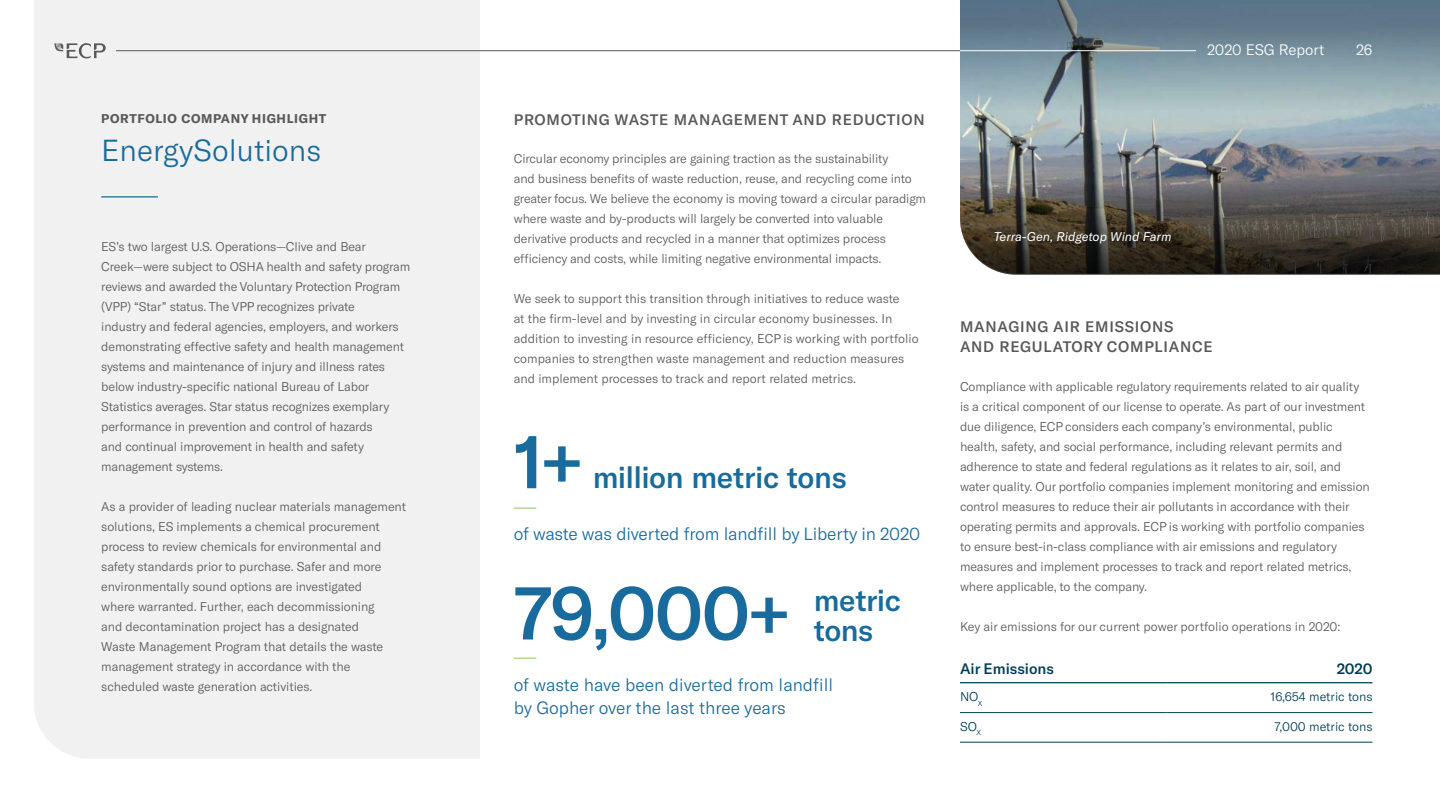
<style>
.page{position:relative;width:1440px;height:810px;background:#fff}
.page>*{position:absolute;margin:0;border:0;box-sizing:border-box;transform-origin:0 0}
.t1{font:500 75px "GT America";color:#186b9c}
.t2{font:500 30px/30px "GT America";letter-spacing:-.015em;color:#186b9c}
.t3{font:300 30px "GT America";color:#186b9c}
.t4{font:300 17.5px/22.5px "GT America";letter-spacing:-.01em;color:#186b9c}
.t5{font:500 15px/20px "GT America";letter-spacing:.05em;color:#58595b}
.t6{font:500 15px "GT America";color:#003e56}
.t7{font:300 15px "GT America";color:#fff}
.t8{font:300 12.5px/20px "GT America";letter-spacing:-.01em;color:#58595b}
.t9{font:300 12.5px "GT America";color:#003e56}
.t10{font:italic 12.5px "GT America";color:#fff}
.t11{font:700 12.5px "GT America";letter-spacing:.05em;color:#58595b}
</style>
<div class="page">
<svg style="left:514px;top:508px;width:22px;height:1px"></svg>
<svg style="left:514px;top:658px;width:22px;height:1px"></svg>
<hr style="left:960px;top:682px;width:206px;height:1px;background:#003e56">
<hr style="left:1166px;top:682px;width:206px;height:1px;background:#003e56">
<hr style="left:960px;top:712px;width:206px;height:1px;background:#003e56">
<hr style="left:1166px;top:712px;width:206px;height:1px;background:#003e56">
<hr style="left:960px;top:742px;width:206px;height:1px;background:#003e56">
<hr style="left:1166px;top:742px;width:206px;height:1px;background:#003e56">
<div style="left:34px;top:0;width:446px;height:759px;background:#f1f1f2"></div>
<hr style="left:101px;top:196px;width:57px;height:2px;background:#186b9c">
<img style="left:960px;top:119px;width:480px;height:156px">
<svg style="left:960px;top:0;width:480px;height:119px;background:#7f96a1"></svg>
<svg style="left:54px;top:43px;width:52px;height:15px"></svg>
<hr style="left:116px;top:50px;width:844px;height:1px;background:#58595b">
<hr style="left:960px;top:50px;width:236px;height:1px;background:#fff">
<p class="t11" style="left:101px;top:110px;width:227px">PORTFOLIO COMPANY HIGHLIGHT</p>
<h2 class="t3" style="left:101px;top:133px;width:221px">EnergySolutions</h2>
<p class="t8" style="left:101px;top:237px;width:311px">ES’s two largest U.S. Operations—Clive and Bear Creek—were subject to OSHA health and safety program reviews and awarded the Voluntary Protection Program (VPP) “Star” status. The VPP recognizes private<br>industry and federal agencies, employers, and workers demonstrating effective safety and health management systems and maintenance of injury and illness rates below industry-specific national Bureau of Labor Statistics averages. Star status recognizes exemplary performance in prevention and control of hazards<br>and continual improvement in health and safety management systems.</p>
<p class="t8" style="left:101px;top:497px;width:306px">As a provider of leading nuclear materials management solutions, ES implements a chemical procurement process to review chemicals for environmental and safety standards prior to purchase. Safer and more environmentally sound options are investigated<br>where warranted. Further, each decommissioning<br>and decontamination project has a designated<br>Waste Management Program that details the waste management strategy in accordance with the scheduled waste generation activities.</p>
<p class="t5" style="left:514px;top:109px;width:413px">PROMOTING WASTE MANAGEMENT AND REDUCTION</p>
<p class="t8" style="left:514px;top:149px;width:414px">Circular economy principles are gaining traction as the sustainability<br>and business benefits of waste reduction, reuse, and recycling come into greater focus. We believe the economy is moving toward a circular paradigm where waste and by-products will largely be converted into valuable derivative products and recycled in a manner that optimizes process efficiency and costs, while limiting negative environmental impacts.</p>
<p class="t8" style="left:514px;top:289px;width:406px">We seek to support this transition through initiatives to reduce waste<br>at the firm-level and by investing in circular economy businesses. In addition to investing in resource efficiency, ECP is working with portfolio companies to strengthen waste management and reduction measures and implement processes to track and report related metrics.</p>
<h1 class="t1" style="left:514px;top:416px;width:71px">1+</h1>
<h2 class="t2" style="left:593px;top:462px;width:256px">million metric tons</h2>
<h3 class="t4" style="left:514px;top:523px;width:408px">of waste was diverted from landfill by Liberty in 2020</h3>
<h1 class="t1" style="left:514px;top:568px;width:278px">79,000+</h1>
<h2 class="t2" style="left:814px;top:585px;width:89px">metric tons</h2>
<h3 class="t4" style="left:514px;top:674px;width:321px">of waste have been diverted from landfill by Gopher over the last three years</h3>
<p class="t7" style="left:1207px;top:41px;width:119px">2020 ESG Report</p>
<p class="t7" style="left:1356px;top:41px;width:18px">26</p>
<p class="t10" style="left:994px;top:229px;width:179px">Terra-Gen, Ridgetop Wind Farm</p>
<p class="t5" style="left:960px;top:316px;width:254px">MANAGING AIR EMISSIONS<br>AND REGULATORY COMPLIANCE</p>
<p class="t8" style="left:960px;top:376px;width:411px">Compliance with applicable regulatory requirements related to air quality is a critical component of our license to operate. As part of our investment due diligence, ECP considers each company’s environmental, public health, safety, and social performance, including relevant permits and adherence to state and federal regulations as it relates to air, soil, and water quality. Our portfolio companies implement monitoring and emission control measures to reduce their air pollutants in accordance with their operating permits and approvals. ECP is working with portfolio companies to ensure best-in-class compliance with air emissions and regulatory measures and implement processes to track and report related metrics, where applicable, to the company.</p>
<p class="t8" style="left:960px;top:616px;width:382px">Key air emissions for our current power portfolio operations in 2020:</p>
<p class="t6" style="left:960px;top:660px;width:95px">Air Emissions</p>
<p class="t6" style="left:1337px;top:660px;width:37px">2020</p>
<p class="t9" style="left:960px;top:690px;width:24px">NO<sub>X</sub></p>
<p class="t9" style="left:1271px;top:690px;width:103px">16,654 metric tons</p>
<p class="t9" style="left:960px;top:719px;width:22px">SO<sub>X</sub></p>
<p class="t9" style="left:1274px;top:719px;width:99px">7,000 metric tons</p>
</div>
